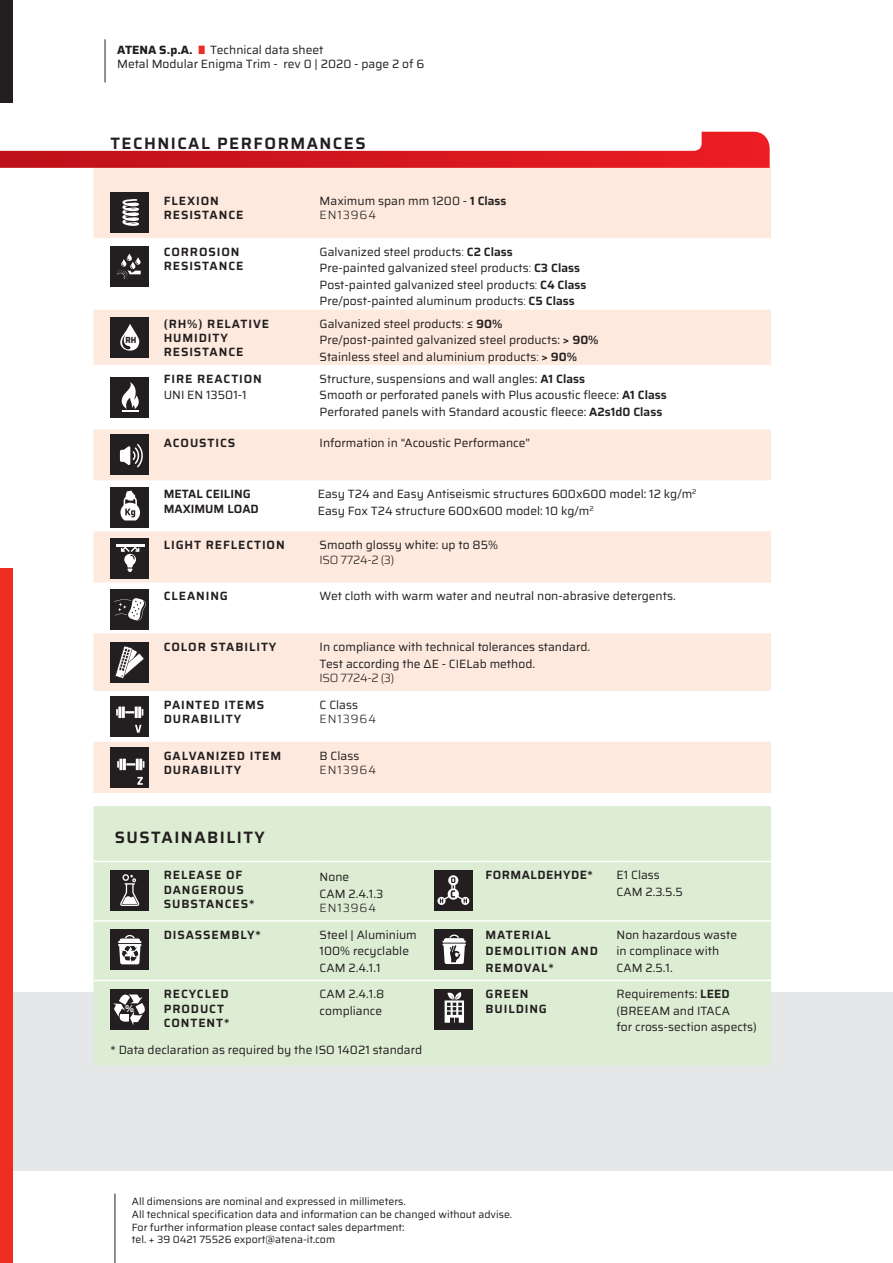
<style>
.page{position:relative;width:893px;height:1263px;background:#fff}
.page>*{position:absolute;margin:0;border:0;box-sizing:border-box;transform-origin:0 0}
.t1{font:600 16.5px "Saira";letter-spacing:.09em;color:#231f20}
.t2{font:12px/16.5px "Saira";color:#231f20}
.t3{font:600 12px/14.4px "Saira";letter-spacing:.075em;color:#231f20}
.t4{font:300 12px/14.4px "Saira";letter-spacing:.075em;color:#231f20}
.t5{font:600 12px/14.4px "Saira";letter-spacing:.075em;color:#231f20}
.t6{font:600 12px/14.4px "Saira";color:#231f20}
.t7{font:600 12px "Saira";letter-spacing:.04em;color:#231f20}
.t8{font:10.5px "Saira";color:#231f20}
.t9{font:700 9.9px "Saira";color:#fff;scale:1.04 1}
.t10{font:700 8.85px "Saira";color:#231f20;scale:.89 1}
.s1{font-weight:700}
.s2{color:#ee2e22}
.s3{font-weight:600}
.s4{font-weight:300}
.s5{font-weight:500}
.s6{font-weight:400}
</style>
<div class="page">
<div style="left:0;top:992px;width:893px;height:178px;background:#e6e7e9"></div>
<div style="left:0;top:0;width:12px;height:102px;background:#231f20"></div>
<hr style="left:105px;top:39px;width:1px;height:43px;background:#231f20">
<hr style="left:115px;top:1193px;width:1px;height:70px;background:#231f20">
<div style="left:0;top:568px;width:12px;height:695px;background:#ee2e22"></div>
<div style="left:94px;top:166px;width:677px;height:72px;background:#fde9dd"></div>
<svg style="left:94px;top:310px;width:677px;height:483px;fill:#fde9dd"></svg>
<div style="left:94px;top:806px;width:677px;height:259px;background:#ddedd4"></div>
<hr style="left:94px;top:861px;width:70px;height:1px;background:#fff">
<hr style="left:164px;top:861px;width:156px;height:1px;background:#fff">
<hr style="left:320px;top:861px;width:114px;height:1px;background:#fff">
<hr style="left:434px;top:861px;width:51px;height:1px;background:#fff">
<hr style="left:485px;top:861px;width:85px;height:1px;background:#fff">
<hr style="left:570px;top:861px;width:47px;height:1px;background:#fff">
<hr style="left:617px;top:861px;width:154px;height:1px;background:#fff">
<hr style="left:94px;top:920px;width:70px;height:2px;background:#fff">
<hr style="left:164px;top:920px;width:156px;height:2px;background:#fff">
<hr style="left:320px;top:920px;width:114px;height:2px;background:#fff">
<hr style="left:434px;top:920px;width:51px;height:2px;background:#fff">
<hr style="left:485px;top:920px;width:85px;height:2px;background:#fff">
<hr style="left:570px;top:920px;width:47px;height:2px;background:#fff">
<hr style="left:617px;top:920px;width:154px;height:2px;background:#fff">
<hr style="left:94px;top:980px;width:70px;height:1px;background:#fff">
<hr style="left:164px;top:980px;width:156px;height:1px;background:#fff">
<hr style="left:320px;top:980px;width:114px;height:1px;background:#fff">
<hr style="left:434px;top:980px;width:51px;height:1px;background:#fff">
<hr style="left:485px;top:980px;width:85px;height:1px;background:#fff">
<hr style="left:570px;top:980px;width:47px;height:1px;background:#fff">
<hr style="left:617px;top:980px;width:154px;height:1px;background:#fff">
<div style="left:111px;top:192px;width:38px;height:41px;background:#231f20"></div>
<svg style="left:122px;top:199px;width:17px;height:27px"></svg>
<div style="left:111px;top:246px;width:38px;height:41px;background:#231f20"></div>
<svg style="left:117px;top:253px;width:24px;height:27px"></svg>
<div style="left:111px;top:317px;width:38px;height:40px;background:#231f20"></div>
<svg style="left:120px;top:324px;width:20px;height:27px"></svg>
<div style="left:111px;top:377px;width:38px;height:40px;background:#231f20"></div>
<svg style="left:121px;top:382px;width:18px;height:30px"></svg>
<div style="left:111px;top:435px;width:38px;height:40px;background:#231f20"></div>
<svg style="left:120px;top:444px;width:23px;height:23px"></svg>
<div style="left:111px;top:487px;width:38px;height:40px;background:#231f20"></div>
<svg style="left:120px;top:491px;width:20px;height:29px"></svg>
<div style="left:111px;top:538px;width:38px;height:40px;background:#231f20"></div>
<hr style="left:116px;top:545px;width:28px;height:2px;background:#fff">
<svg style="left:121px;top:547px;width:18px;height:25px"></svg>
<div style="left:111px;top:589px;width:38px;height:40px;background:#231f20"></div>
<svg style="left:114px;top:598px;width:32px;height:22px"></svg>
<div style="left:111px;top:642px;width:38px;height:40px;background:#231f20"></div>
<svg style="left:115px;top:646px;width:29px;height:32px"></svg>
<div style="left:111px;top:696px;width:38px;height:41px;background:#231f20"></div>
<svg style="left:116px;top:706px;width:27px;height:12px"></svg>
<svg style="left:135px;top:725px;width:6px;height:8px"></svg>
<div style="left:111px;top:747px;width:38px;height:41px;background:#231f20"></div>
<svg style="left:137px;top:777px;width:6px;height:8px"></svg>
<svg style="left:117px;top:759px;width:27px;height:11px"></svg>
<div style="left:111px;top:870px;width:38px;height:40px;background:#231f20"></div>
<svg style="left:120px;top:874px;width:19px;height:32px"></svg>
<div style="left:434px;top:870px;width:39px;height:40px;background:#231f20"></div>
<svg style="left:437px;top:875px;width:32px;height:30px"></svg>
<div style="left:111px;top:929px;width:38px;height:41px;background:#231f20"></div>
<svg style="left:118px;top:935px;width:23px;height:29px"></svg>
<div style="left:434px;top:929px;width:39px;height:41px;background:#231f20"></div>
<svg style="left:442px;top:934px;width:24px;height:30px"></svg>
<div style="left:111px;top:989px;width:38px;height:40px;background:#231f20"></div>
<svg style="left:113px;top:994px;width:32px;height:31px"></svg>
<div style="left:434px;top:989px;width:39px;height:40px;background:#231f20"></div>
<svg style="left:445px;top:992px;width:19px;height:31px"></svg>
<svg style="left:0;top:131px;width:770px;height:37px"></svg>
<p class="t2" style="left:117px;top:41px;width:208px"><span class="s1">ATENA S.p.A.</span> <span class="s2">|</span> Technical data sheet</p>
<p class="t2" style="left:117px;top:55px;width:309px">Metal Modular Enigma Trim - rev 0 | 2020 - page 2 of 6</p>
<p class="t1" style="left:110px;top:131px;width:257px">TECHNICAL PERFORMANCES</p>
<p class="t10" style="left:125px;top:333px;width:14px">RH</p>
<p class="t3" style="left:164px;top:193px;width:81px">FLEXION<br>RESISTANCE</p>
<p class="t2" style="left:320px;top:193px;width:188px;line-height:14.4px">Maximum span mm 1200 - <span class="s3">1 Class<br></span><span class="s4">EN13964</span></p>
<p class="t3" style="left:164px;top:244px;width:81px">CORROSION<br>RESISTANCE</p>
<p class="t2" style="left:320px;top:243px;width:268px">Galvanized steel products<span class="s4">:</span> <span class="s3">C2 Class<br></span>Pre-painted galvanized steel products<span class="s4">:</span> <span class="s3">C3 Class </span>Post-painted galvanized steel products<span class="s4">:</span> <span class="s3">C4 Class </span>Pre/post-painted aluminum products<span class="s4">:</span> <span class="s3">C5 Class</span></p>
<p class="t3" style="left:164px;top:316px;width:107px">(RH%) RELATIVE<br>HUMIDITY<br>RESISTANCE</p>
<p class="t2" style="left:320px;top:315px;width:280px">Galvanized steel products<span class="s4">:</span> <span class="s5">≤</span> <span class="s3">90%<br></span>Pre/post-painted galvanized steel products: <span class="s3">&gt; 90%<br></span>Stainless steel and aluminium products<span class="s4">:</span> <span class="s3">&gt; 90%</span></p>
<p class="t3" style="left:164px;top:370px;width:100px;line-height:16.5px">FIRE REACTION<br><span class="s6">UNI EN 13501-1</span></p>
<p class="t2" style="left:320px;top:370px;width:349px">Structure, suspensions and wall angles: <span class="s3">A1 Class<br></span>Smooth or perforated panels with Plus acoustic fleece: <span class="s3">A1 Class<br></span>Perforated panels with Standard acoustic fleece: <span class="s3">A2s1d0 Class</span></p>
<p class="t3" style="left:164px;top:436px;width:73px">ACOUSTICS</p>
<p class="t2" style="left:320px;top:435px;width:212px">Information in “Acoustic Performance”</p>
<p class="t2" style="left:318px;top:486px;width:380px">Easy T24 and Easy Antiseismic structures 600x600 model: 12 kg/m<sup>2</sup></p>
<p class="t2" style="left:318px;top:502px;width:277px">Easy Fox T24 structure 600x600 model: 10 kg/m<sup>2</sup></p>
<p class="t6" style="left:164px;top:487px;width:97px">METAL CEILING<br>MAXIMUM LOAD</p>
<p class="t3" style="left:164px;top:538px;width:122px">LIGHT REFLECTION</p>
<p class="t2" style="left:320px;top:538px;width:180px;line-height:14.4px">Smooth glossy white: up to 85%<br><span class="s4">ISO 7724-2 (3)</span></p>
<p class="t3" style="left:164px;top:589px;width:66px">CLEANING</p>
<p class="t2" style="left:320px;top:588px;width:358px">Wet cloth with warm water and neutral non-abrasive detergents.</p>
<p class="t3" style="left:164px;top:640px;width:114px">COLOR STABILITY</p>
<p class="t2" style="left:320px;top:639px;width:272px">In compliance with technical tolerances standard.<br>Test according the ΔE - CIELab method.</p>
<p class="t4" style="left:320px;top:671px;width:76px">ISO 7724-2 (3)</p>
<p class="t3" style="left:164px;top:697px;width:102px">PAINTED ITEMS<br>DURABILITY</p>
<p class="t4" style="left:320px;top:697px;width:58px"><span class="s6">C Class<br></span>EN13964</p>
<p class="t3" style="left:164px;top:748px;width:119px">GALVANIZED ITEM<br>DURABILITY</p>
<p class="t4" style="left:320px;top:748px;width:58px"><span class="s6">B Class<br></span>EN13964</p>
<p class="t1" style="left:115px;top:824px;width:151px">SUSTAINABILITY</p>
<p class="t5" style="left:164px;top:868px;width:92px">RELEASE OF<br>DANGEROUS<br>SUBSTANCES*</p>
<p class="t2" style="left:320px;top:868px;width:65px">None<br>CAM 2.4.1.3</p>
<p class="t4" style="left:320px;top:900px;width:58px">EN13964</p>
<p class="t7" style="left:485px;top:866px;width:109px">FORMALDEHYDE*</p>
<p class="t2" style="left:617px;top:867px;width:68px">E1 Class<br>CAM 2.3.5.5</p>
<p class="t3" style="left:164px;top:927px;width:99px">DISASSEMBLY*</p>
<p class="t2" style="left:320px;top:926px;width:99px">Steel | Aluminium<br>100% recyclable<br>CAM 2.4.1.1</p>
<p class="t3" style="left:485px;top:926px;width:114px;line-height:16.5px">MATERIAL<br>DEMOLITION AND<br>REMOVAL*</p>
<p class="t2" style="left:617px;top:926px;width:122px">Non hazardous waste in complinace with<br>CAM 2.5.1.</p>
<p class="t3" style="left:164px;top:987px;width:67px">RECYCLED<br>PRODUCT<br>CONTENT*</p>
<p class="t2" style="left:320px;top:986px;width:66px">CAM 2.4.1.8 compliance</p>
<p class="t5" style="left:485px;top:987px;width:63px">GREEN<br>BUILDING</p>
<p class="t2" style="left:617px;top:986px;width:142px">Requirements: <span class="s3">LEED </span>(BREEAM and ITACA<br>for cross-section aspects)</p>
<p class="t2" style="left:111px;top:1041px;width:313px">* Data declaration as required by the ISO 14021 standard</p>
<p class="t9" style="left:125px;top:1001px;width:10px">%</p>
<p class="t8" style="left:132px;top:1194px;width:275px">All dimensions are nominal and expressed in millimeters.</p>
<p class="t8" style="left:132px;top:1206px;width:382px">All technical specification data and information can be changed without advise.</p>
<p class="t8" style="left:132px;top:1219px;width:274px">For further information please contact sales department:</p>
<p class="t8" style="left:132px;top:1232px;width:205px">tel. + 39 0421 75526 export@atena-it.com</p>
</div>
